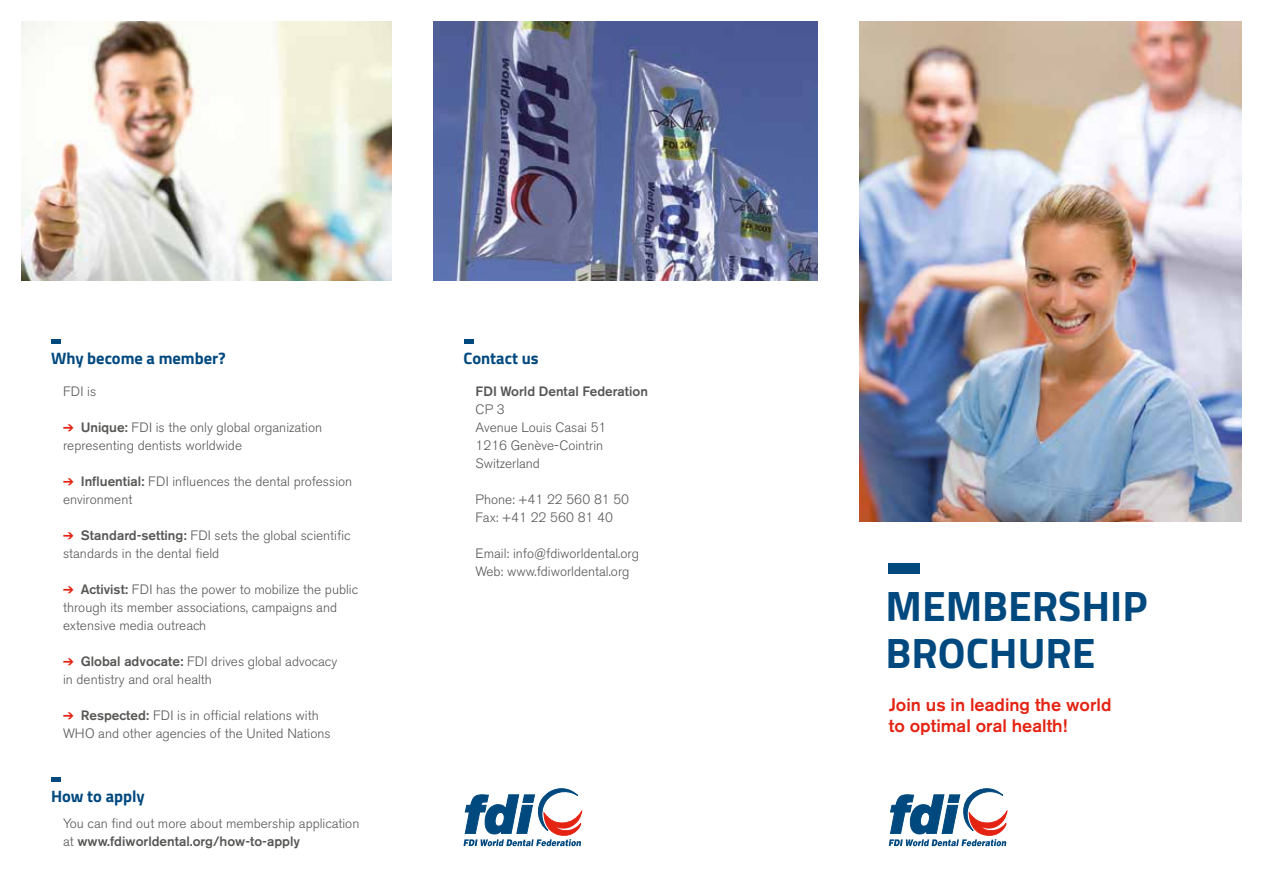
<style>
.page{position:relative;width:1263px;height:893px;background:#fff}
.page>*{position:absolute;margin:0;border:0;box-sizing:border-box;transform-origin:0 0}
.t1{font:700 42.6px/46.5px "Titillium";color:#00497f}
.t2{font:500 18px/21px "Akzidenz Grotesk BE";color:#e42313}
.t3{font:700 16.5px "Titillium";color:#00497f}
.t4{font:300 13.5px/18px "Akzidenz Grotesk BE";color:#575756}
.t5{font:500 13.5px "Akzidenz Grotesk BE";color:#575756}
.s1{color:#e42313}
.s2{font-weight:500}
</style>
<div class="page">
<div style="left:889px;top:563px;width:31px;height:11px;background:#00497f"></div>
<img style="left:859px;top:21px;width:383px;height:500px">
<img style="left:21px;top:21px;width:370px;height:260px">
<img style="left:433px;top:21px;width:384px;height:260px">
<svg style="left:889px;top:788px;width:118px;height:58px"></svg>
<svg style="left:463px;top:788px;width:119px;height:58px"></svg>
<div style="left:464px;top:339px;width:9px;height:5px;background:#00497f"></div>
<div style="left:52px;top:339px;width:9px;height:5px;background:#00497f"></div>
<svg style="left:52px;top:777px;width:9px;height:4px"></svg>
<p class="t3" style="left:51px;top:346px;width:176px">Why become a member?</p>
<p class="t4" style="left:63px;top:383px;width:35px">FDI is</p>
<p class="t4" style="left:63px;top:419px;width:260px"><span class="s1">➔</span> <span class="s2">Unique:</span> FDI is the only global organization representing dentists worldwide</p>
<p class="t4" style="left:63px;top:473px;width:291px"><span class="s1">➔</span> <span class="s2">Influential:</span> FDI influences the dental profession environment</p>
<p class="t4" style="left:63px;top:527px;width:289px"><span class="s1">➔</span> <span class="s2">Standard-setting:</span> FDI sets the global scientific standards in the dental field</p>
<p class="t4" style="left:63px;top:581px;width:297px"><span class="s1">➔</span> <span class="s2">Activist:</span> FDI has the power to mobilize the public through its member associations, campaigns and extensive media outreach</p>
<p class="t4" style="left:63px;top:653px;width:276px"><span class="s1">➔</span> <span class="s2">Global advocate:</span> FDI drives global advocacy in dentistry and oral health</p>
<p class="t4" style="left:63px;top:707px;width:269px"><span class="s1">➔</span> <span class="s2">Respected:</span> FDI is in official relations with<br>WHO and other agencies of the United Nations</p>
<p class="t3" style="left:51px;top:784px;width:95px">How to apply</p>
<p class="t4" style="left:63px;top:815px;width:298px">You can find out more about membership application at <span class="s2">www.fdiworldental.org/how-to-apply</span></p>
<p class="t3" style="left:463px;top:346px;width:77px">Contact us</p>
<p class="t5" style="left:476px;top:383px;width:174px">FDI World Dental Federation</p>
<p class="t4" style="left:476px;top:401px;width:132px">CP 3<br>Avenue Louis Casai 51<br>1216 Genève-Cointrin<br>Switzerland</p>
<p class="t4" style="left:476px;top:491px;width:155px">Phone: +41 22 560 81 50<br>Fax: +41 22 560 81 40</p>
<p class="t4" style="left:476px;top:545px;width:165px">Email: info@fdiworldental.org<br>Web: www.fdiworldental.org</p>
<h1 class="t1" style="left:885px;top:581px;width:263px">MEMBERSHIP<br>BROCHURE</h1>
<h2 class="t2" style="left:889px;top:694px;width:224px">Join us in leading the world to optimal oral health!</h2>
</div>
